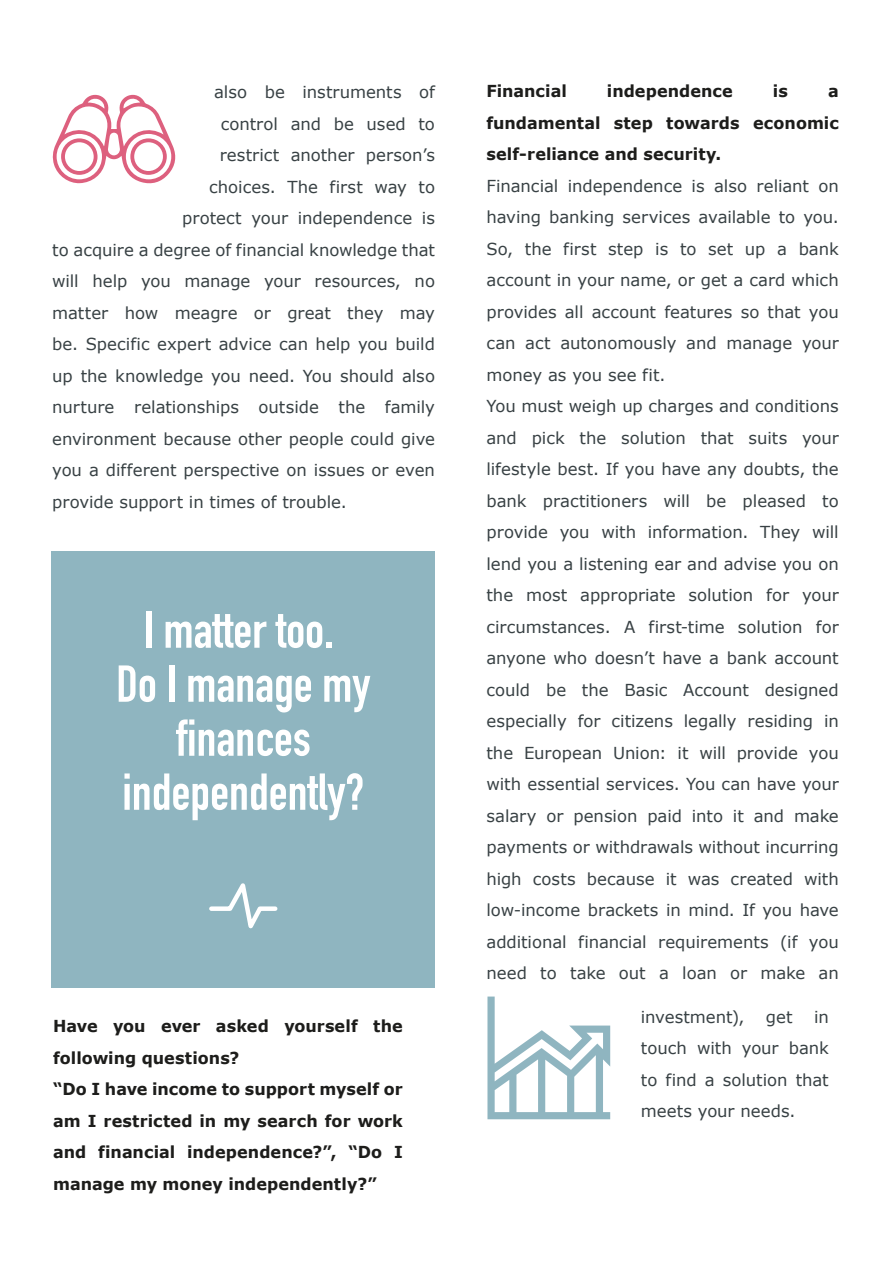
<style>
.page{position:relative;width:893px;height:1263px;background:#fff}
.page>*{position:absolute;margin:0;border:0;box-sizing:border-box;transform-origin:0 0}
.t1{font:700 51px/54px "DIN Condensed";color:#fff;text-align:center}
.t2{font:16.5px/31.5px "Verdana";letter-spacing:-.005em;color:#384144}
.t3{font:700 16.5px/31.5px "Verdana";color:#1d1d1b}
</style>
<div class="page">
<svg style="left:52px;top:94px;width:124px;height:90px"></svg>
<div style="left:52px;top:551px;width:383px;height:436px;background:#8fb5c0"></div>
<svg style="left:487px;top:996px;width:123px;height:123px"></svg>
<svg style="left:209px;top:883px;width:69px;height:46px"></svg>
<p class="t2" style="left:214px;top:77px;width:222px">also be instruments of</p>
<p class="t2" style="left:221px;top:108px;width:216px">control and be used to</p>
<p class="t2" style="left:220px;top:140px;width:217px">restrict another person’s</p>
<p class="t2" style="left:209px;top:171px;width:227px">choices. The first way to</p>
<p class="t2" style="left:182px;top:203px;width:254px">protect your independence is</p>
<p class="t2" style="left:52px;top:234px;width:384px">to acquire a degree of financial knowledge that</p>
<p class="t2" style="left:52px;top:266px;width:384px">will help you manage your resources, no</p>
<p class="t2" style="left:52px;top:297px;width:384px">matter how meagre or great they may</p>
<p class="t2" style="left:52px;top:329px;width:384px">be. Specific expert advice can help you build</p>
<p class="t2" style="left:52px;top:360px;width:384px">up the knowledge you need. You should also</p>
<p class="t2" style="left:52px;top:392px;width:384px">nurture relationships outside the family</p>
<p class="t2" style="left:52px;top:423px;width:384px">environment because other people could give</p>
<p class="t2" style="left:52px;top:455px;width:384px">you a different perspective on issues or even</p>
<p class="t2" style="left:52px;top:486px;width:296px">provide support in times of trouble.</p>
<h1 class="t1" style="left:116px;top:603px;width:256px">I matter too.<br>Do I manage my finances independently?</h1>
<p class="t3" style="left:53px;top:1010px;width:351px">Have you ever asked yourself the following questions?<br>“Do I have income to support myself or am I restricted in my search for work and financial independence?”, “Do I manage my money independently?”</p>
<p class="t3" style="left:486px;top:75px;width:82px">Financial</p>
<p class="t3" style="left:607px;top:75px;width:127px">independence</p>
<p class="t3" style="left:773px;top:75px;width:17px">is</p>
<p class="t3" style="left:486px;top:75px;width:354px;text-align:justify;text-indent:342px">a fundamental step towards economic self-reliance and security.</p>
<p class="t2" style="left:486px;top:170px;width:354px">Financial independence is also reliant on having banking services available to you.<br>So, the first step is to set up a bank account in your name, or get a card which provides all account features so that you can act autonomously and manage your money as you see fit.<br>You must weigh up charges and conditions and pick the solution that suits your lifestyle best. If you have any doubts, the bank practitioners will be pleased to provide you with information. They will lend you a listening ear and advise you on the most appropriate solution for your circumstances. A first-time solution for anyone who doesn’t have a bank account could be the Basic Account designed especially for citizens legally residing in the European Union: it will provide you with essential services. You can have your salary or pension paid into it and make payments or withdrawals without incurring high costs because it was created with low-income brackets in mind. If you have additional financial requirements (if you need to take out a loan or make an</p>
<p class="t2" style="left:641px;top:1001px;width:105px">investment),</p>
<p class="t2" style="left:766px;top:1001px;width:28px">get</p>
<p class="t2" style="left:641px;top:1001px;width:189px;text-align:justify;text-indent:173px">in touch with your bank to find a solution that meets your needs.</p>
</div>
